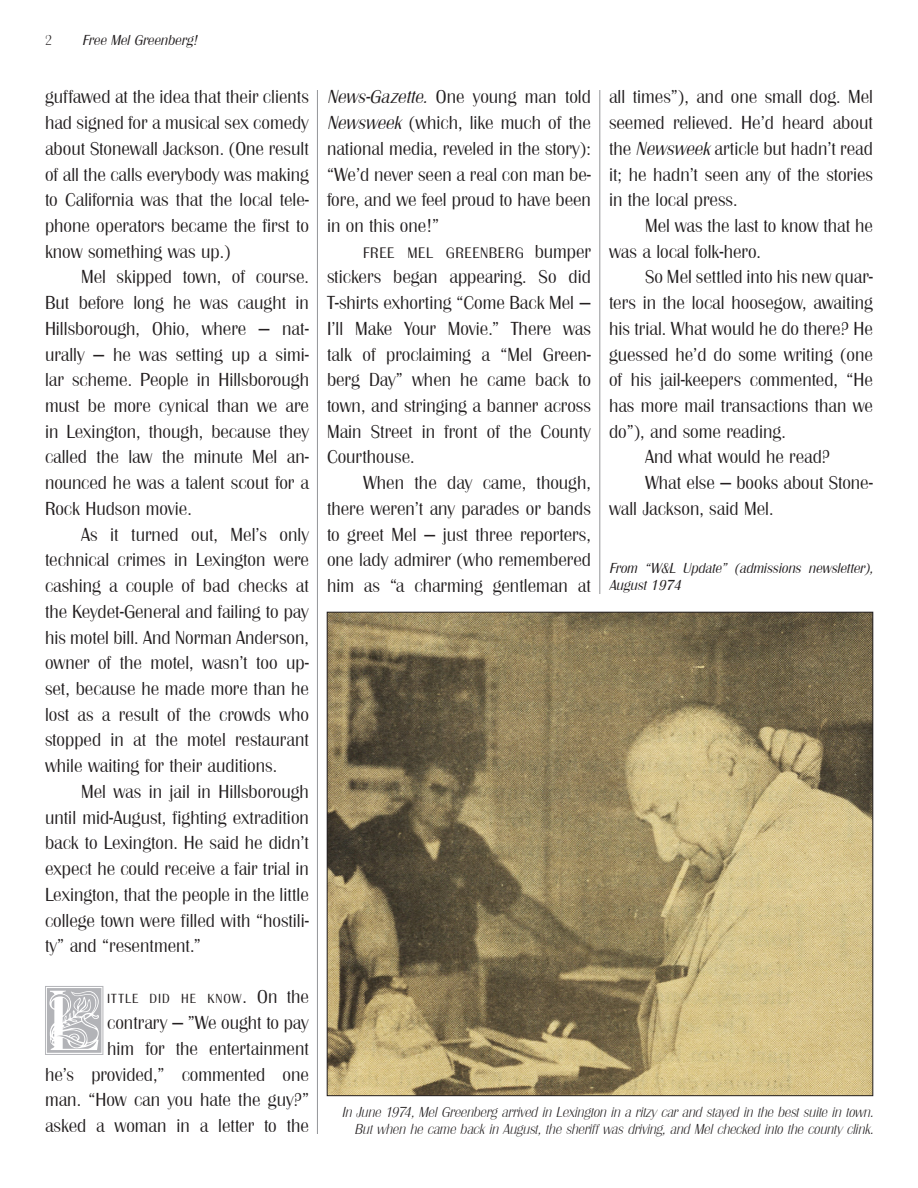
<style>
.page{position:relative;width:918px;height:1188px;background:#fff}
.page>*{position:absolute;margin:0;border:0;box-sizing:border-box;transform-origin:0 0}
.drop_cap{font:900 76.65px "Elzevier Initials";color:#b2b3b7}
.text{font:500 19.5px/25.7px "Britannic";color:#231f20;text-align:justify}
.drop_cap-2{font:500 19.5px/25.8px "Britannic";color:#231f20;text-align:right}
.text-2{font:500 15.75px "Britannic";letter-spacing:.035em;color:#231f20}
.t1{font:italic 15px/16.5px "Britannic D Extr Ligh";color:#231f20;text-align:right}
.editors_note{font:italic 500 15px/16.5px "Britannic";color:#231f20}
.running_head{font:italic 500 15px "Britannic";color:#231f20}
.running_head-2{font:15px "Britannic D Extr Ligh";color:#231f20}
.drop_cap-3{font:500 13.65px "Britannic";letter-spacing:.07em;color:#231f20}
.s1{font-size:19.5px}
.s2{font-style:italic}
</style>
<div class="page">
<img style="left:329px;top:614px;width:542px;height:480px">
<hr style="left:600px;top:90px;width:1px;height:504px;background:#939598">
<hr style="left:317px;top:90px;width:1px;height:1044px;background:#939598">
<p class="running_head-2" style="left:45px;top:32px;width:9px">2</p>
<p class="running_head" style="left:82px;top:32px;width:120px">Free MelGreenberg!</p>
<p class="text" style="left:45px;top:84px;width:266px">guffawed at the idea that their clients had signed for a musical sex comedy about Stonewall Jackson. (One result of all the calls everybody was making to California was that the local tele&shy;phone operators became the first to know something was up.)</p>
<p class="text" style="left:45px;top:264px;width:266px;text-indent:36px">Mel skipped town, of course.<br>But before long he was caught in Hillsborough, Ohio, where — nat&shy;urally — he was setting up a simi&shy;lar scheme. People in Hillsborough must be more cynical than we are in Lexington, though, because they called the law the minute Mel an&shy;nounced he was a talent scout for a Rock Hudson movie.</p>
<p class="text" style="left:45px;top:521px;width:266px;text-indent:36px">As it turned out, Mel’s only technical crimes in Lexington were cashing a couple of bad checks at the Keydet-General and failing to pay his motel bill. And Norman Anderson, owner of the motel, wasn’t too up&shy;set, because he made more than he lost as a result of the crowds who stopped in at the motel restaurant while waiting for their auditions.</p>
<p class="text" style="left:45px;top:778px;width:265px;text-indent:36px">Mel was in jail in Hillsborough until mid-August, fighting extradition back to Lexington. He said he didn’t expect he could receive a fair trial in Lexington, that the people in the little college town were filled with “hostili&shy;ty” and “resentment.”</p>
<p class="drop_cap" style="left:45px;top:984px;width:60px">L</p>
<p class="drop_cap-3" style="left:107px;top:992px;width:203px">ITTLE DID HE KNOW<span class="s1">.</span> <span class="s1">On the</span></p>
<p class="drop_cap-2" style="left:45px;top:1010px;width:266px">contrary — ”We ought to pay<br>him for the entertainment<br>he’s provided,” commented one man. “How can you hate the guy?” asked a woman in a letter to the</p>
<p class="drop_cap-2" style="left:327px;top:84px;width:266px;text-align:justify"><span class="s2">News-Gazette.</span> O n e yo u n g m a n to l d <span class="s2">Newsweek</span> (which, like much of the national media, reveled in the story): “We’d never seen a real con man be&shy;fore, and we feel proud to have been in on this one!”</p>
<p class="text-2" style="left:363px;top:244px;width:229px">FREE MEL GREENBERG <span class="s1">bumper</span></p>
<p class="text" style="left:327px;top:264px;width:266px">stickers began appearing. So did T-shirts exhorting “Come Back Mel — I’ll Make Your Movie.” There was talk of proclaiming a “Mel Green&shy;berg Day” when he came back to town, and stringing a banner across Main Street in front of the County Courthouse.</p>
<p class="text" style="left:327px;top:470px;width:266px;text-indent:36px">When the day came, though, there weren’t any parades or bands to greet Mel — just three reporters, one lady admirer (who remembered him as “a charming gentleman at</p>
<p class="text" style="left:609px;top:84px;width:266px">all times”), and one small dog. Mel seemed relieved. He’d heard about the <span class="s2">Newsweek</span>article but hadn’t read it; he hadn’t seen any of the stories in the local press.</p>
<p class="text" style="left:609px;top:213px;width:266px;text-indent:36px">Mel was the last to know that he was a local folk-hero.</p>
<p class="text" style="left:609px;top:264px;width:266px;text-indent:36px">So Mel settled into his new quar&shy;ters in the local hoosegow, awaiting his trial. What would he do there? He guessed he’d do some writing (one of his jail-keepers commented, “He has more mail transactions than we do”), and some reading.</p>
<p class="text" style="left:645px;top:444px;width:187px">And what would he read?</p>
<p class="text" style="left:609px;top:470px;width:265px;text-indent:36px">What else — books about Stone&shy;wall Jackson, said Mel.</p>
<p class="editors_note" style="left:609px;top:560px;width:269px">From “W&amp;L Update” (admissions newsletter),<br>August1974</p>
<p class="t1" style="left:342px;top:1104px;width:536px">In June 1974, Mel Greenberg arrived in Lexington in a ritzy car and stayed in the best suite in town.<br>But when he came back in August, the sheriff was driving, and Mel checked into the county clink.</p>
</div>
